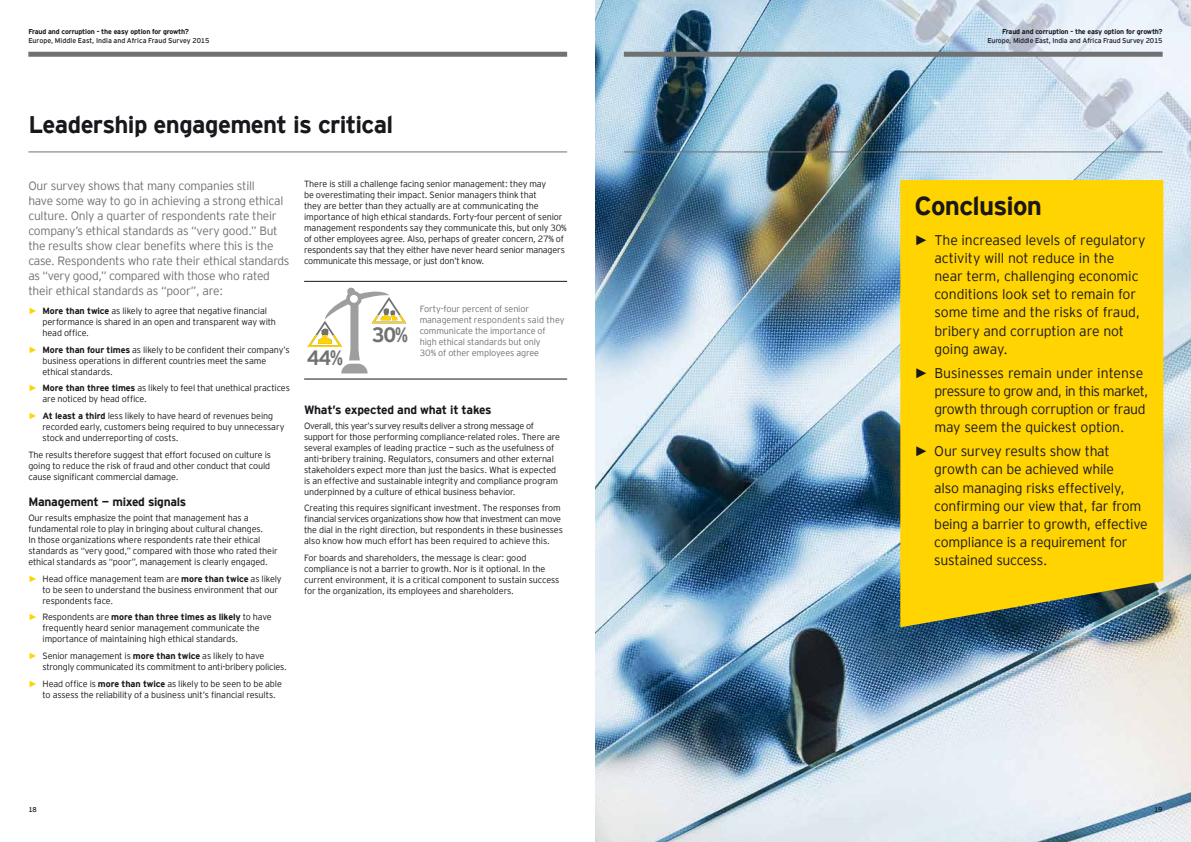
<style>
.page{position:relative;width:1191px;height:842px;background:#fff}
.page>*{position:absolute;margin:0;border:0;box-sizing:border-box;transform-origin:0 0}
.t1{font:700 26px "EY Interstate";letter-spacing:-.03em;color:#1a171c}
.t2{font:700 24px "EY Interstate";letter-spacing:-.025em;color:#1a171c}
.t3{font:700 20.7px "EY Interstate";color:#707172}
.t4{font:300 14px/18.2px "EY Interstate";letter-spacing:-.015em;color:#1a171c}
.t5{font:300 12px/15px "EY Interstate";letter-spacing:-.02em;color:#707172}
.t6{font:700 12px "EY Interstate";letter-spacing:-.025em;color:#1a171c}
.t7{font:300 9px/11px "EY Interstate";letter-spacing:-.015em;color:#1a171c}
.t8{font:300 9px/11px "EY Interstate";letter-spacing:-.01em;color:#707172}
.t9{font:700 7px "EY Interstate";letter-spacing:-.02em;color:#1a171c}
.t10{font:7px "EY Interstate";letter-spacing:-.02em;color:#1a171c}
.t11{font:7px "EY Interstate";color:#1a171c}
.s1{font-family:"Arial";font-weight:700;color:#ffd400}
.s2{font-weight:700}
.s3{font-family:"Arial";font-weight:700}
</style>
<div class="page">
<img style="left:595px;top:0;width:596px;height:842px">
<hr style="left:28px;top:152px;width:539px;height:1px;background:#707172">
<div style="left:28px;top:52px;width:539px;height:5px;background:#707172"></div>
<hr style="left:624px;top:152px;width:538px;height:1px;background:#707172">
<div style="left:624px;top:52px;width:538px;height:5px;background:#707172"></div>
<hr style="left:304px;top:379px;width:263px;height:1px;background:#1a171c">
<hr style="left:304px;top:281px;width:263px;height:1px;background:#1a171c">
<svg style="left:307px;top:287px;width:99px;height:86px"></svg>
<div style="left:900px;top:180px;width:263px;height:447px;background:#ffd400"></div>
<p class="t9" style="left:28px;top:26px;width:162px">Fraud and corruption - the easy option for growth?</p>
<p class="t11" style="left:28px;top:35px;width:182px">Europe, Middle East, India and Africa Fraud Survey 2015</p>
<h2 class="t2" style="left:28px;top:107px;width:366px">Leadership engagement is critical</h2>
<p class="t5" style="left:28px;top:177px;width:263px">Our survey shows that many companies still<br>have some way to go in achieving a strong ethical culture. Only a quarter of respondents rate their company’s ethical standards as “very good.” But the results show clear benefits where this is the case. Respondents who rate their ethical standards as “very good,” compared with those who rated their ethical standards as “poor”, are:</p>
<p class="t7" style="left:43px;top:305px;width:235px;text-indent:-14px"><span class="s1">►</span> <span class="s2">More than twice</span> as likely to agree that negative financial performance is shared in an open and transparent way with head office.</p>
<p class="t7" style="left:43px;top:344px;width:248px;text-indent:-14px"><span class="s1">►</span> <span class="s2">More than four times</span> as likely to be confident their company’s business operations in different countries meet the same ethical standards.</p>
<p class="t7" style="left:43px;top:382px;width:249px;text-indent:-14px"><span class="s1">►</span> <span class="s2">More than three times</span> as likely to feel that unethical practices are noticed by head office.</p>
<p class="t7" style="left:43px;top:410px;width:243px;text-indent:-14px"><span class="s1">►</span> <span class="s2">At least a third</span> less likely to have heard of revenues being recorded early, customers being required to buy unnecessary stock and underreporting of costs.</p>
<p class="t7" style="left:28px;top:449px;width:244px;text-align:justify">The results therefore suggest that effort focused on culture is going to reduce the risk of fraud and other conduct that could cause significant commercial damage.</p>
<h3 class="t6" style="left:28px;top:493px;width:159px">Management — mixed signals</h3>
<p class="t7" style="left:28px;top:512px;width:251px">Our results emphasize the point that management has a fundamental role to play in bringing about cultural changes.<br>In those organizations where respondents rate their ethical standards as “very good,” compared with those who rated their ethical standards as “poor”, management is clearly engaged.</p>
<p class="t7" style="left:43px;top:572px;width:241px;text-indent:-14px"><span class="s1">►</span> Head office management team are <span class="s2">more than twice</span> as likely to be seen to understand the business environment that our respondents face.</p>
<p class="t7" style="left:43px;top:611px;width:231px;text-indent:-14px"><span class="s1">►</span> Respondents are <span class="s2">more than three times as likely</span> to have frequently heard senior management communicate the importance of maintaining high ethical standards.</p>
<p class="t7" style="left:43px;top:650px;width:246px;text-indent:-14px"><span class="s1">►</span> Senior management is <span class="s2">more than twice</span> as likely to have strongly communicated its commitment to anti‑bribery policies.</p>
<p class="t7" style="left:43px;top:677px;width:241px;text-indent:-14px"><span class="s1">►</span> Head office is <span class="s2">more than twice</span> as likely to be seen to be able to assess the reliability of a business unit’s financial results.</p>
<p class="t7" style="left:304px;top:178px;width:264px">There is still a challenge facing senior management: they may<br>be overestimating their impact. Senior managers think that<br>they are better than they actually are at communicating the importance of high ethical standards. Forty-four percent of senior management respondents say they communicate this, but only 30% of other employees agree. Also, perhaps of greater concern, 27% of respondents say that they either have never heard senior managers communicate this message, or just don’t know.</p>
<p class="t8" style="left:420px;top:303px;width:146px">Forty-four percent of senior management respondents said they communicate the importance of high ethical standards but only<br>30% of other employees agree</p>
<h3 class="t3" style="left:372px;top:319px;width:38px">30%</h3>
<h3 class="t3" style="left:307px;top:342px;width:38px">44%</h3>
<h3 class="t6" style="left:304px;top:401px;width:189px">What’s expected and what it takes</h3>
<p class="t7" style="left:304px;top:420px;width:257px">Overall, this year’s survey results deliver a strong message of support for those performing compliance-related roles. There are several examples of leading practice — such as the usefulness of anti-bribery training. Regulators, consumers and other external stakeholders expect more than just the basics. What is expected is an effective and sustainable integrity and compliance program underpinned by a culture of ethical business behavior.</p>
<p class="t7" style="left:304px;top:502px;width:260px">Creating this requires significant investment. The responses from financial services organizations show how that investment can move the dial in the right direction, but respondents in these businesses also know how much effort has been required to achieve this.</p>
<p class="t7" style="left:304px;top:552px;width:257px">For boards and shareholders, the message is clear: good compliance is not a barrier to growth. Nor is it optional. In the current environment, it is a critical component to sustain success for the organization, its employees and shareholders.</p>
<p class="t10" style="left:28px;top:804px;width:10px">18</p>
<p class="t9" style="left:1002px;top:26px;width:162px">Fraud and corruption - the easy option for growth?</p>
<p class="t10" style="left:987px;top:35px;width:177px">Europe, Middle East, India and Africa Fraud Survey 2015</p>
<h1 class="t1" style="left:914px;top:187px;width:129px">Conclusion</h1>
<h3 class="t4" style="left:934px;top:230px;width:213px;text-indent:-20px"><span class="s3">►</span> The increased levels of regulatory activity will not reduce in the near term, challenging economic conditions look set to remain for some time and the risks of fraud, bribery and corruption are not going away.</h3>
<h3 class="t4" style="left:934px;top:363px;width:216px;text-indent:-20px"><span class="s3">►</span> Businesses remain under intense pressure to grow and, in this market, growth through corruption or fraud may seem the quickest option.</h3>
<h3 class="t4" style="left:934px;top:441px;width:215px;text-indent:-20px"><span class="s3">►</span> Our survey results show that growth can be achieved while<br>also managing risks effectively, confirming our view that, far from being a barrier to growth, effective compliance is a requirement for sustained success.</h3>
<p class="t10" style="left:1154px;top:804px;width:10px">19</p>
</div>
